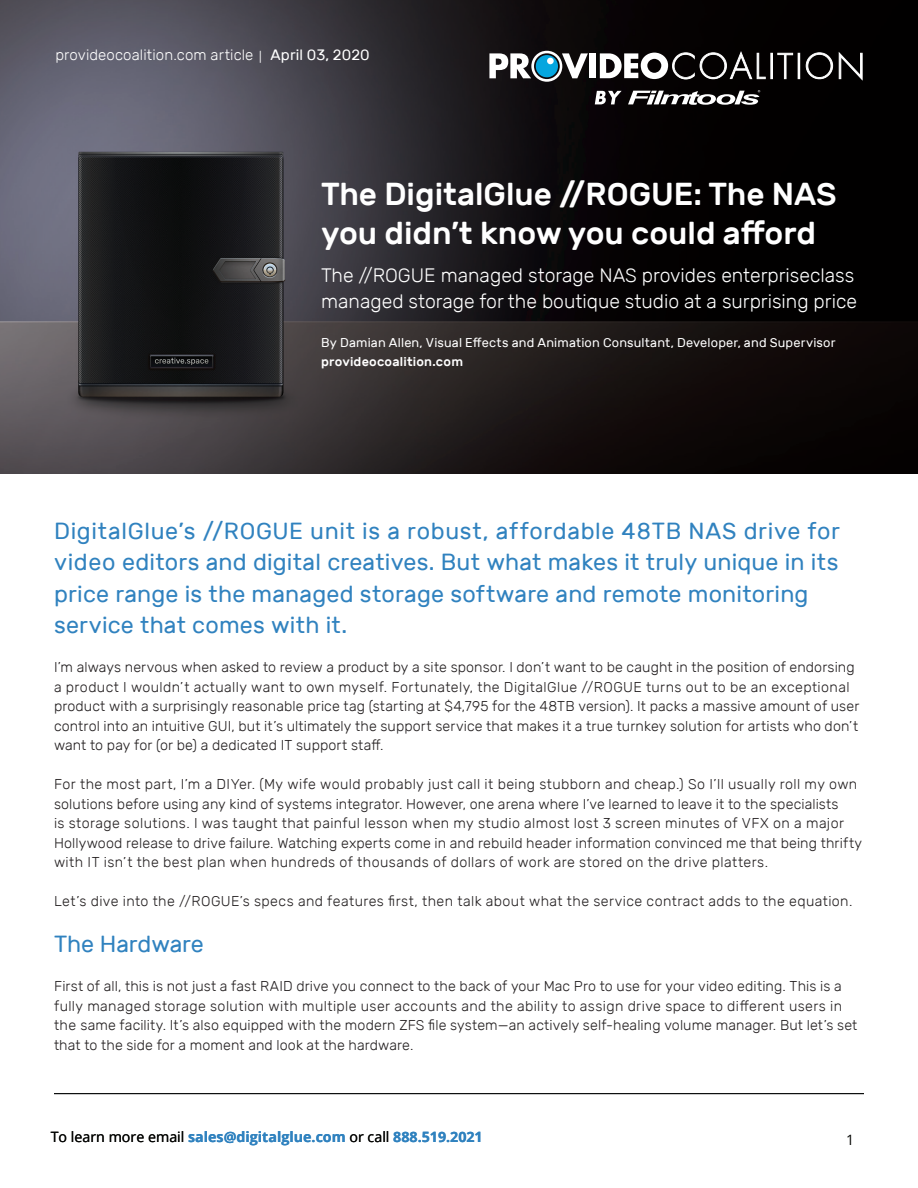
<style>
.page{position:relative;width:918px;height:1188px;background:#fff}
.page>*{position:absolute;margin:0;border:0;box-sizing:border-box;transform-origin:0 0}
.t1{font:500 31.65px/39.6px "Rubik";color:#fff}
.t2{font:23.25px/31.5px "Rubik";letter-spacing:.01em;color:#3082bf}
.t3{font:300 19.35px/26.1px "Rubik";color:#fff}
.t4{font:300 15px "Rubik";letter-spacing:.005em;color:#fff}
.t5{font:300 14.25px/19.5px "Rubik";letter-spacing:.015em;color:#231f20}
.t6{font:700 14.25px "Open Sans";color:#3082bf}
.t7{font:14.25px "Open Sans";color:#040503}
.t8{font:12.75px "Rubik";letter-spacing:.015em;color:#fff}
.t9{font:500 12.75px "Rubik";letter-spacing:.015em;color:#fff}
.s1{font-family:"Open Sans";font-weight:400;font-size:12px}
.s2{font-weight:400}
.s3{font-weight:400;color:#040503}
</style>
<div class="page">
<img style="left:0;top:0;width:918px;height:473px">
<hr style="left:54px;top:1093px;width:810px;height:1px;background:#0b0d0d">
<svg style="left:595px;top:91px;width:27px;height:13px"></svg>
<svg style="left:628px;top:90px;width:132px;height:15px"></svg>
<svg style="left:489px;top:51px;width:99px;height:31px"></svg>
<div style="left:589px;top:53px;width:7px;height:25px;background:#fff"></div>
<svg style="left:600px;top:51px;width:193px;height:28px"></svg>
<hr style="left:798px;top:53px;width:2px;height:26px;background:#fff">
<svg style="left:806px;top:52px;width:27px;height:27px"></svg>
<svg style="left:839px;top:52px;width:24px;height:29px"></svg>
<p class="t4" style="left:56px;top:47px;width:316px">provideocoalition.com article <span class="s1">|</span> <span class="s2">April 03, 2020</span></p>
<p class="t1" style="left:321px;top:174px;width:517px">The DigitalGlue //ROGUE: The NAS you didn’t know you could afford</p>
<p class="t3" style="left:321px;top:262px;width:537px">The //ROGUE managed storage NAS provides enterpriseclass managed storage for the boutique studio at a surprising price</p>
<p class="t8" style="left:321px;top:335px;width:516px">By Damian Allen, Visual Effects and Animation Consultant, Developer, and Supervisor</p>
<p class="t9" style="left:321px;top:355px;width:143px">provideocoalition.com</p>
<p class="t2" style="left:54px;top:515px;width:788px">DigitalGlue’s //ROGUE unit is a robust, affordable 48TB NAS drive for video editors and digital creatives. But what makes it truly unique in its price range is the managed storage software and remote monitoring service that comes with it.</p>
<p class="t5" style="left:54px;top:658px;width:807px">I’m always nervous when asked to review a product by a site sponsor. I don’t want to be caught in the position of endorsing a product I wouldn’t actually want to own myself. Fortunately, the DigitalGlue //ROGUE turns out to be an exceptional product with a surprisingly reasonable price tag (starting at $4,795 for the 48TB version). It packs a massive amount of user control into an intuitive GUI, but it’s ultimately the support service that makes it a true turnkey solution for artists who don’t want to pay for (or be) a dedicated IT support staff.</p>
<p class="t5" style="left:54px;top:775px;width:810px">For the most part, I’m a DIYer. (My wife would probably just call it being stubborn and cheap.) So I’ll usually roll my own solutions before using any kind of systems integrator. However, one arena where I’ve learned to leave it to the specialists<br>is storage solutions. I was taught that painful lesson when my studio almost lost 3 screen minutes of VFX on a major Hollywood release to drive failure. Watching experts come in and rebuild header information convinced me that being thrifty with IT isn’t the best plan when hundreds of thousands of dollars of work are stored on the drive platters.</p>
<p class="t5" style="left:54px;top:892px;width:800px">Let’s dive into the //ROGUE’s specs and features first, then talk about what the service contract adds to the equation.</p>
<p class="t2" style="left:54px;top:929px;width:151px">The Hardware</p>
<p class="t5" style="left:54px;top:976px;width:805px">First of all, this is not just a fast RAID drive you connect to the back of your Mac Pro to use for your video editing. This is a fully managed storage solution with multiple user accounts and the ability to assign drive space to different users in the same facility. It’s also equipped with the modern ZFS file system—an actively self-healing volume manager. But let’s set that to the side for a moment and look at the hardware.</p>
<p class="t6" style="left:51px;top:1126px;width:433px"><span class="s3">To learn more email</span> sales@digitalglue.com <span class="s3">or call</span> 888.519.2021</p>
<p class="t7" style="left:846px;top:1131px;width:10px">1</p>
</div>
